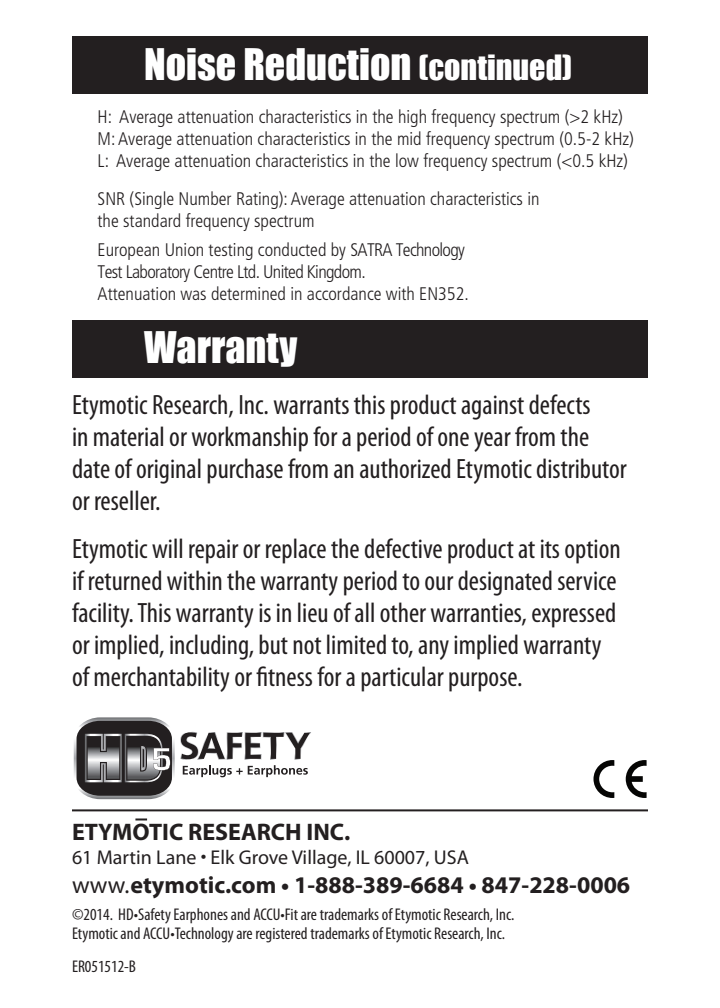
<style>
.page{position:relative;width:720px;height:1008px;background:#fff}
.page>*{position:absolute;margin:0;border:0;box-sizing:border-box;transform-origin:0 0}
.t1{font:40px "Impact";color:#fff}
.t2{font:condensed 28px/32px "Myriad Pro";color:#231f20}
.t3{font:700 24px "Myriad Pro";color:#231f20}
.t4{font:20px "Myriad Pro";color:#231f20}
.t5{font:300 condensed 18.4px/22px "Frutiger";color:#231f20}
.t6{font:condensed 16.8px/19.2px "Myriad Pro";color:#231f20}
.s1{font-size:32px}
.s2{font-weight:400}
</style>
<div class="page">
<hr style="left:72px;top:809px;width:576px;height:2px;background:#231f20">
<svg style="left:135px;top:818px;width:12px;height:2px"></svg>
<svg style="left:74px;top:717px;width:237px;height:82px"></svg>
<div style="left:72px;top:36px;width:576px;height:58px;background:#231f20"></div>
<div style="left:72px;top:320px;width:576px;height:58px;background:#231f20"></div>
<svg style="left:594px;top:760px;width:20px;height:38px"></svg>
<svg style="left:626px;top:760px;width:21px;height:38px"></svg>
<h1 class="t1" style="left:144px;top:33px;width:430px">Noise Reduction <span class="s1">(continued)</span></h1>
<p class="t5" style="left:98px;top:106px;width:538px">H: Average attenuation characteristics in the high frequency spectrum (&gt;2 kHz)<br>M: Average attenuation characteristics in the mid frequency spectrum (0.5-2 kHz)<br>L: Average attenuation characteristics in the low frequency spectrum (&lt;0.5 kHz)</p>
<p class="t5" style="left:98px;top:188px;width:444px">SNR (Single Number Rating): Average attenuation characteristics in the standard frequency spectrum</p>
<p class="t5" style="left:98px;top:239px;width:373px">European Union testing conducted by SATRA Technology<br>Test Laboratory Centre Ltd. United Kingdom.<br>Attenuation was determined in accordance with EN352.</p>
<h1 class="t1" style="left:144px;top:317px;width:155px">Warranty</h1>
<p class="t2" style="left:72px;top:388px;width:556px">Etymotic Research, Inc. warrants this product against defects<br>in material or workmanship for a period of one year from the date of original purchase from an authorized Etymotic distributor or reseller.</p>
<p class="t2" style="left:72px;top:532px;width:550px">Etymotic will repair or replace the defective product at its option if returned within the warranty period to our designated service facility. This warranty is in lieu of all other warranties, expressed or implied, including, but not limited to, any implied warranty of merchantability or fitness for a particular purpose.</p>
<p class="t3" style="left:72px;top:817px;width:280px">ETYMOTIC RESEARCH INC.</p>
<p class="t4" style="left:72px;top:847px;width:398px">61 Martin Lane • Elk Grove Village, IL 60007, USA</p>
<p class="t3" style="left:72px;top:869px;width:560px"><span class="s2">www.</span> etymotic.com • 1-888-389-6684 • 847-228-0006</p>
<p class="t6" style="left:72px;top:905px;width:444px">©2014. HD•Safety Earphones and ACCU•Fit are trademarks of Etymotic Research, Inc.<br>Etymotic and ACCU•Technology are registered trademarks of Etymotic Research, Inc.</p>
<p class="t6" style="left:72px;top:957px;width:66px">ER051512-B</p>
</div>
